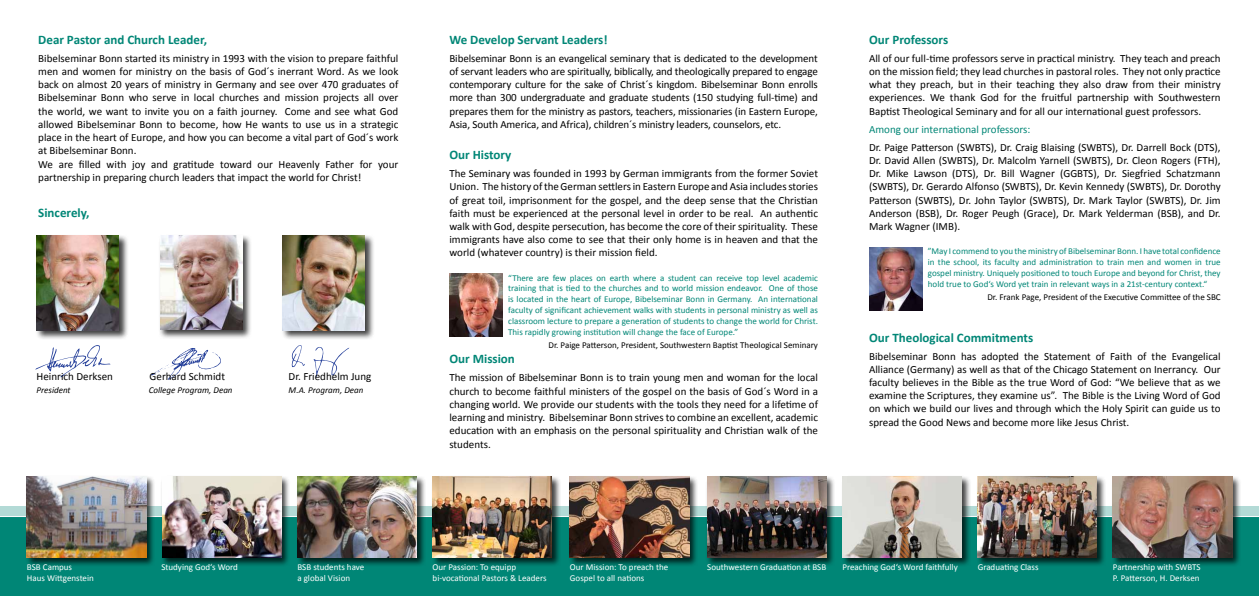
<style>
.page{position:relative;width:1259px;height:596px;background:#fff}
.page>*{position:absolute;margin:0;border:0;box-sizing:border-box;transform-origin:0 0}
.t1{font:700 13px "Calibri";color:#008676}
.t2{font:11px/13.2px "Calibri";color:#000;text-align:justify}
.t3{font:11px "Calibri";color:#008676}
.t4{font:9px/10.8px "Calibri";color:#008676;text-align:justify}
.t5{font:9px/10.8px "Calibri";color:#fff}
.t6{font:9px "Calibri";color:#000}
.t7{font:italic 9px "Calibri";color:#000}
</style>
<div class="page">
<svg style="left:291px;top:345px;width:14px;height:22px"></svg>
<svg style="left:313px;top:347px;width:36px;height:30px"></svg>
<svg style="left:151px;top:348px;width:70px;height:31px"></svg>
<svg style="left:35px;top:345px;width:75px;height:32px"></svg>
<div style="left:281px;top:234px;width:93px;height:106px;background:#000;opacity:.75"></div>
<img style="left:283px;top:236px;width:82px;height:94px">
<div style="left:35px;top:234px;width:93px;height:106px;background:#000;opacity:.75"></div>
<img style="left:37px;top:236px;width:82px;height:94px">
<div style="left:159px;top:234px;width:93px;height:105px;background:#000;opacity:.75"></div>
<img style="left:160px;top:236px;width:82px;height:93px">
<div style="left:0;top:515px;width:1259px;height:80px;background:#008676"></div>
<div style="left:25px;top:475px;width:130px;height:92px;background:#000;opacity:.75"></div>
<img style="left:27px;top:476px;width:119px;height:81px">
<div style="left:161px;top:475px;width:130px;height:92px;background:#000;opacity:.75"></div>
<img style="left:162px;top:476px;width:119px;height:81px">
<div style="left:296px;top:475px;width:130px;height:92px;background:#000;opacity:.75"></div>
<img style="left:297px;top:476px;width:119px;height:81px">
<div style="left:431px;top:475px;width:130px;height:92px;background:#000;opacity:.75"></div>
<img style="left:432px;top:476px;width:120px;height:81px">
<div style="left:568px;top:475px;width:130px;height:92px;background:#000;opacity:.75"></div>
<img style="left:570px;top:476px;width:119px;height:81px">
<div style="left:706px;top:475px;width:129px;height:92px;background:#000;opacity:.75"></div>
<img style="left:707px;top:476px;width:119px;height:81px">
<div style="left:841px;top:475px;width:130px;height:92px;background:#000;opacity:.75"></div>
<img style="left:842px;top:476px;width:119px;height:81px">
<div style="left:976px;top:475px;width:130px;height:92px;background:#000;opacity:.75"></div>
<img style="left:977px;top:476px;width:119px;height:81px">
<div style="left:1111px;top:475px;width:130px;height:92px;background:#000;opacity:.75"></div>
<img style="left:1113px;top:476px;width:119px;height:81px">
<img style="left:449px;top:274px;width:53px;height:62px">
<img style="left:869px;top:247px;width:53px;height:63px">
<p class="t1" style="left:38px;top:31px;width:170px">Dear Pastor and Church Leader,</p>
<p class="t2" style="left:38px;top:52px;width:362px;text-align:left">Bibelseminar Bonn started its ministry in 1993 with the vision to prepare faithful men and women for ministry on the basis of God´s inerrant Word. As we look back on almost 20 years of ministry in Germany and see over 470 graduates of Bibelseminar Bonn who serve in local churches and mission projects all over the world, we want to invite you on a faith journey. Come and see what God allowed Bibelseminar Bonn to become, how He wants to use us in a strategic place in the heart of Europe, and how you can become a vital part of God´s work at Bibelseminar Bonn.<br>We are filled with joy and gratitude toward our Heavenly Father for your partnership in preparing church leaders that impact the world for Christ!</p>
<p class="t1" style="left:38px;top:204px;width:53px">Sincerely,</p>
<p class="t2" style="left:37px;top:369px;width:78px">Heinrich Derksen</p>
<p class="t2" style="left:150px;top:369px;width:77px">Gerhard Schmidt</p>
<p class="t2" style="left:289px;top:369px;width:84px">Dr. Friedhelm Jung</p>
<p class="t7" style="left:37px;top:384px;width:36px">President</p>
<p class="t7" style="left:149px;top:384px;width:85px">College Program, Dean</p>
<p class="t7" style="left:289px;top:384px;width:76px">M.A. Program, Dean</p>
<p class="t1" style="left:449px;top:31px;width:160px">We Develop Servant Leaders!</p>
<p class="t2" style="left:449px;top:52px;width:370px">Bibelseminar Bonn is an evangelical seminary that is dedicated to the development of servant leaders who are spiritually, biblically, and theologically prepared to engage contemporary culture for the sake of Christ´s kingdom. Bibelseminar Bonn enrolls more than 300 undergraduate and graduate students (150 studying full-time) and prepares them for the ministry as pastors, teachers, missionaries (in Eastern Europe, Asia, South America, and Africa), children´s ministry leaders, counselors, etc.</p>
<p class="t1" style="left:449px;top:146px;width:63px">Our History</p>
<p class="t2" style="left:449px;top:167px;width:370px">The Seminary was founded in 1993 by German immigrants from the former Soviet Union. The history of the German settlers in Eastern Europe and Asia includes stories of great toil, imprisonment for the gospel, and the deep sense that the Christian faith must be experienced at the personal level in order to be real. An authentic walk with God, despite persecution, has become the core of their spirituality. These immigrants have also come to see that their only home is in heaven and that the world (whatever country) is their mission field.</p>
<p class="t4" style="left:508px;top:272px;width:311px">“There are few places on earth where a student can receive top level academic training that is tied to the churches and to world mission endeavor. One of those is located in the heart of Europe, Bibelseminar Bonn in Germany. An international faculty of significant achievement walks with students in personal ministry as well as classroom lecture to prepare a generation of students to change the world for Christ.<br>This rapidly growing institution will change the face of Europe.”</p>
<p class="t6" style="left:548px;top:339px;width:271px">Dr. Paige Patterson, President, Southwestern Baptist Theological Seminary</p>
<p class="t1" style="left:449px;top:350px;width:67px">Our Mission</p>
<p class="t2" style="left:449px;top:371px;width:370px">The mission of Bibelseminar Bonn is to train young men and woman for the local church to become faithful ministers of the gospel on the basis of God´s Word in a changing world. We provide our students with the tools they need for a lifetime of learning and ministry. Bibelseminar Bonn strives to combine an excellent, academic education with an emphasis on the personal spirituality and Christian walk of the students.</p>
<p class="t1" style="left:869px;top:31px;width:81px">Our Professors</p>
<p class="t2" style="left:869px;top:52px;width:353px">All of our full-time professors serve in practical ministry. They teach and preach on the mission field; they lead churches in pastoral roles. They not only practice what they preach, but in their teaching they also draw from their ministry experiences. We thank God for the fruitful partnership with Southwestern Baptist Theological Seminary and for all our international guest professors.</p>
<p class="t3" style="left:869px;top:122px;width:163px">Among our international professors:</p>
<p class="t2" style="left:869px;top:140px;width:353px">Dr. Paige Patterson (SWBTS), Dr. Craig Blaising (SWBTS), Dr. Darrell Bock (DTS), Dr. David Allen (SWBTS), Dr. Malcolm Yarnell (SWBTS), Dr. Cleon Rogers (FTH), Dr. Mike Lawson (DTS), Dr. Bill Wagner (GGBTS), Dr. Siegfried Schatzmann (SWBTS), Dr. Gerardo Alfonso (SWBTS), Dr. Kevin Kennedy (SWBTS), Dr. Dorothy Patterson (SWBTS), Dr. John Taylor (SWBTS), Dr. Mark Taylor (SWBTS), Dr. Jim Anderson (BSB), Dr. Roger Peugh (Grace), Dr. Mark Yelderman (BSB), and Dr.<br>Mark Wagner (IMB).</p>
<p class="t4" style="left:928px;top:245px;width:294px">”May I commend to you the ministry of Bibelseminar Bonn. I have total confidence in the school, its faculty and administration to train men and women in true gospel ministry. Uniquely positioned to touch Europe and beyond for Christ, they hold true to God‘s Word yet train in relevant ways in a 21st-century context.“</p>
<p class="t6" style="left:987px;top:290px;width:235px">Dr. Frank Page, President of the Executive Committee of the SBC</p>
<p class="t1" style="left:869px;top:329px;width:166px">Our Theological Commitments</p>
<p class="t2" style="left:869px;top:349px;width:353px">Bibelseminar Bonn has adopted the Statement of Faith of the Evangelical Alliance (Germany) as well as that of the Chicago Statement on Inerrancy. Our faculty believes in the Bible as the true Word of God: “We believe that as we examine the Scriptures, they examine us”. The Bible is the Living Word of God on which we build our lives and through which the Holy Spirit can guide us to spread the Good News and become more like Jesus Christ.</p>
<p class="t5" style="left:27px;top:561px;width:68px">BSB Campus<br>Haus Wittgenstein</p>
<p class="t5" style="left:161px;top:561px;width:78px">Studying God‘s Word</p>
<p class="t5" style="left:297px;top:561px;width:68px">BSB students have a global Vision</p>
<p class="t5" style="left:432px;top:561px;width:115px">Our Passion: To equipp bi-vocational Pastors &amp; Leaders</p>
<p class="t5" style="left:570px;top:561px;width:100px">Our Mission: To preach the<br>Gospel to all nations</p>
<p class="t5" style="left:707px;top:561px;width:121px">Southwestern Graduation at BSB</p>
<p class="t5" style="left:842px;top:561px;width:117px">Preaching God‘s Word faithfully</p>
<p class="t5" style="left:977px;top:561px;width:62px">Graduating Class</p>
<p class="t5" style="left:1113px;top:561px;width:89px">Partnership with SWBTS<br>P. Patterson, H. Derksen</p>
</div>
